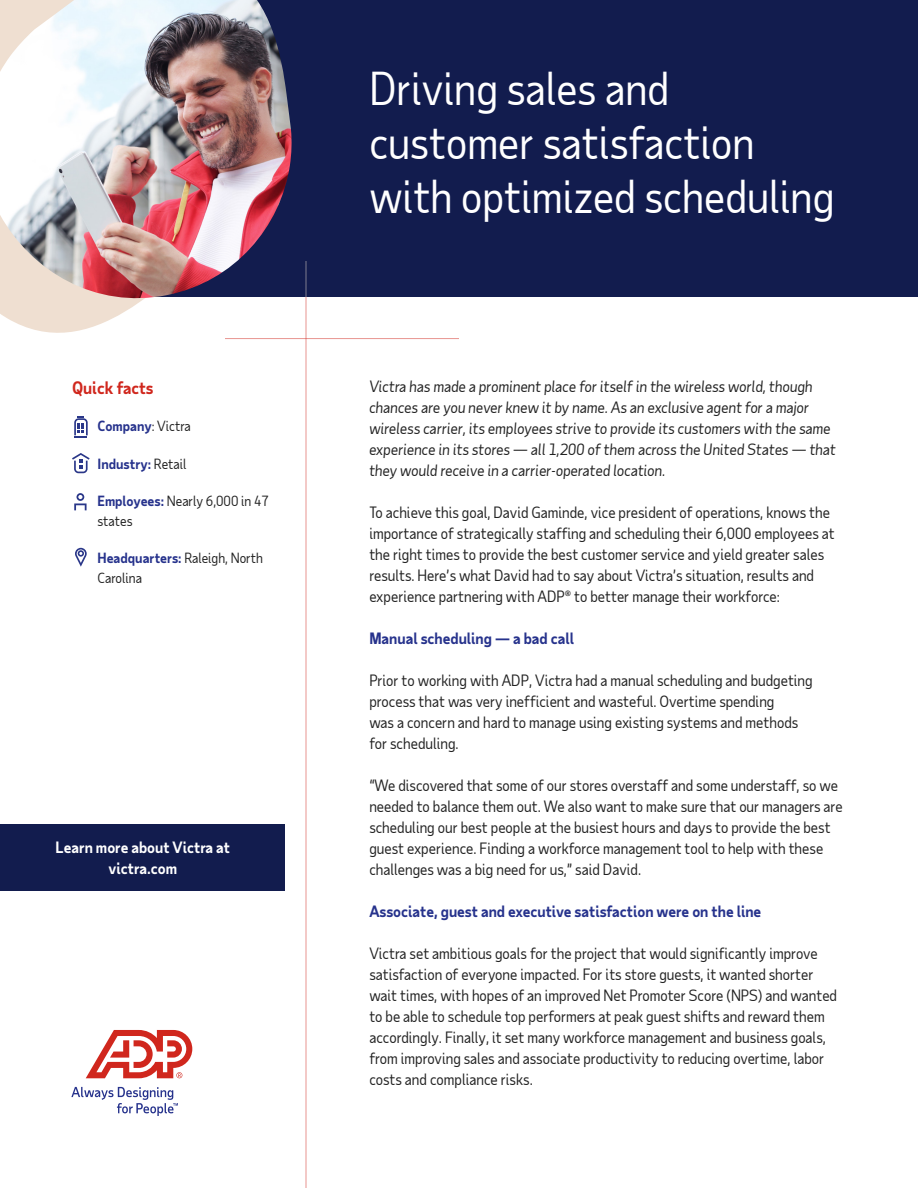
<style>
.page{position:relative;width:918px;height:1188px;background:#fff}
.page>*{position:absolute;margin:0;border:0;box-sizing:border-box;transform-origin:0 0}
.Case_study_title{font:43.5px/54px "Taub Sans";color:#fff}
.Accent_-_vitals{font:700 16.5px "Taub Sans";color:#d0271d}
.Body{font:15px/21px "Taub Sans";color:#222}
.Body-2{font:italic 15px/21px "Taub Sans";color:#222}
.Second-level_heading{font:700 15px "Taub Sans";color:#26328c}
.Second-level_heading-2{font:700 15px/21px "Taub Sans";color:#fff;text-align:center}
.Body-3{font:700 15px "Taub Sans";color:#26328c}
.Accent_-_vitals-2{font:13.5px/19.5px "Taub Sans";color:#222}
.Accent_-_vitals-3{font:700 13.5px "Taub Sans";color:#26328c}
.s1{font-weight:400;color:#222}
.s2{font-weight:700;color:#26328c}
</style>
<div class="page">
<div style="left:0;top:0;width:918px;height:297px;background:#121c4e"></div>
<svg style="left:86px;top:1030px;width:106px;height:48px"></svg>
<svg style="left:71px;top:1087px;width:107px;height:29px"></svg>
<hr style="left:306px;top:297px;width:1px;height:891px;background:#d0271d">
<hr style="left:306px;top:261px;width:1px;height:36px;background:#efdfd1">
<svg style="left:0;top:300px;width:142px;height:33px;fill:#efdfd1"></svg>
<img style="left:0;top:0;width:292px;height:300px">
<hr style="left:225px;top:338px;width:234px;height:1px;background:#d0271d">
<div style="left:0;top:824px;width:285px;height:67px;background:#121c4e"></div>
<svg style="left:72px;top:453px;width:18px;height:20px"></svg>
<svg style="left:74px;top:416px;width:14px;height:22px"></svg>
<svg style="left:74px;top:493px;width:13px;height:17px"></svg>
<svg style="left:75px;top:548px;width:12px;height:19px"></svg>
<p class="Accent_-_vitals" style="left:72px;top:377px;width:83px">Quick facts</p>
<p class="Accent_-_vitals-3" style="left:98px;top:417px;width:95px">Company<span class="s1">: Victra</span></p>
<p class="Accent_-_vitals-3" style="left:97px;top:455px;width:91px">Industry: <span class="s1">Retail</span></p>
<p class="Accent_-_vitals-2" style="left:98px;top:491px;width:173px"><span class="s2">Employees:</span> Nearly 6,000 in 47 states</p>
<p class="Accent_-_vitals-2" style="left:98px;top:548px;width:167px"><span class="s2">Headquarters:</span> Raleigh, North<br>Carolina</p>
<p class="Second-level_heading-2" style="left:56px;top:837px;width:176px">Learn more about Victra at victra.com</p>
<p class="Case_study_title" style="left:369px;top:61px;width:467px">Driving sales and customer satisfaction with optimized scheduling</p>
<p class="Body-2" style="left:369px;top:376px;width:468px">Victra has made a prominent place for itself in the wireless world, though chances are you never knew it by name. As an exclusive agent for a major wireless carrier, its employees strive to provide its customers with the same experience in its stores — all 1,200 of them across the United States — that they would receive in a carrier-operated location.</p>
<p class="Body" style="left:369px;top:502px;width:467px">To achieve this goal, David Gaminde, vice president of operations, knows the importance of strategically staffing and scheduling their 6,000 employees at the right times to provide the best customer service and yield greater sales results. Here’s what David had to say about Victra’s situation, results and experience partnering with ADP® to better manage their workforce:</p>
<p class="Body-3" style="left:369px;top:629px;width:206px">Manual scheduling — a bad call</p>
<p class="Body" style="left:369px;top:670px;width:445px">Prior to working with ADP, Victra had a manual scheduling and budgeting process that was very inefficient and wasteful. Overtime spending<br>was a concern and hard to manage using existing systems and methods for scheduling.</p>
<p class="Body" style="left:369px;top:775px;width:475px">“We discovered that some of our stores overstaff and some understaff, so we needed to balance them out. We also want to make sure that our managers are scheduling our best people at the busiest hours and days to provide the best guest experience. Finding a workforce management tool to help with these challenges was a big need for us,” said David.</p>
<p class="Second-level_heading" style="left:369px;top:902px;width:394px">Associate, guest and executive satisfaction were on the line</p>
<p class="Body" style="left:369px;top:943px;width:469px">Victra set ambitious goals for the project that would significantly improve satisfaction of everyone impacted. For its store guests, it wanted shorter wait times, with hopes of an improved Net Promoter Score (NPS) and wanted to be able to schedule top performers at peak guest shifts and reward them accordingly. Finally, it set many workforce management and business goals, from improving sales and associate productivity to reducing overtime, labor costs and compliance risks.</p>
</div>
